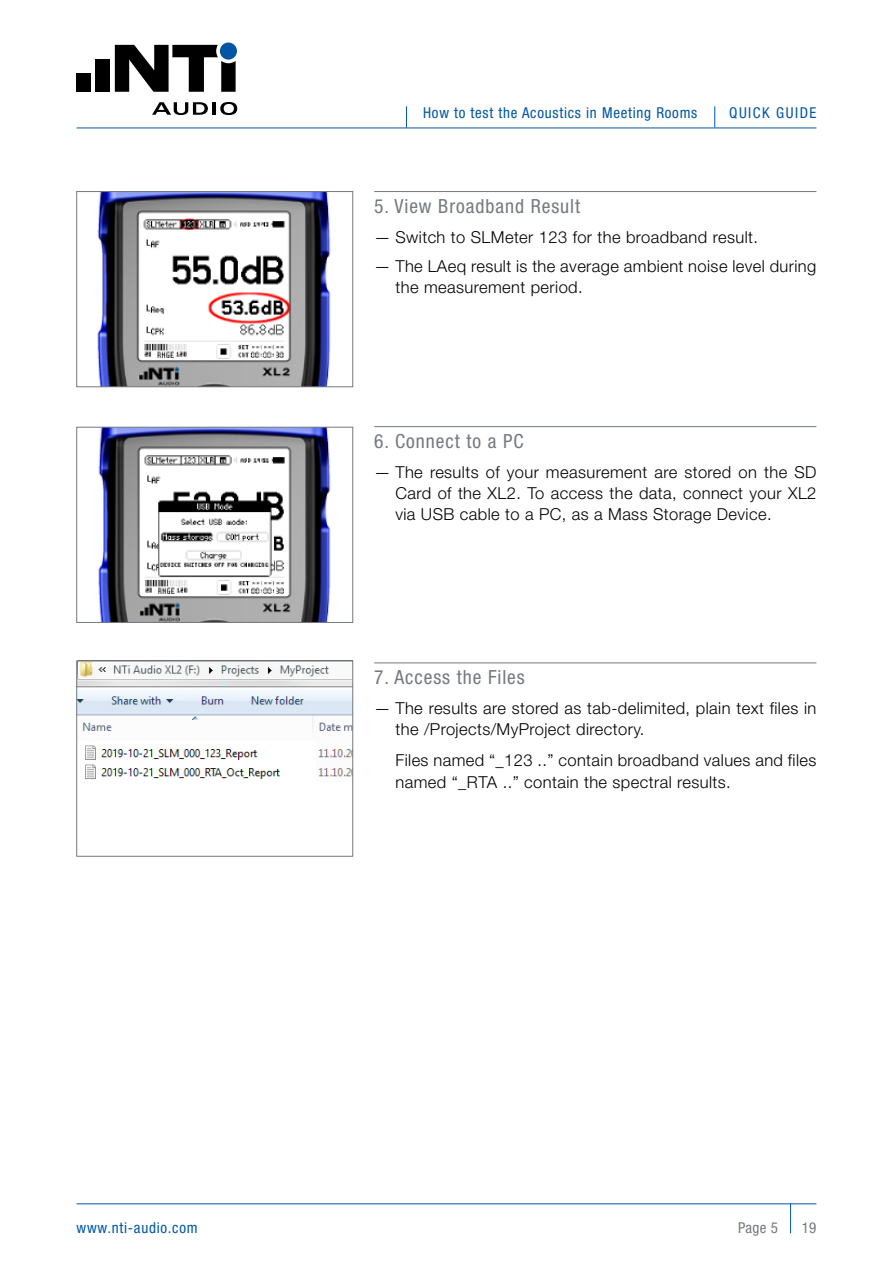
<style>
.page{position:relative;width:893px;height:1263px;background:#fff}
.page>*{position:absolute;margin:0;border:0;box-sizing:border-box;transform-origin:0 0}
.Headline_5_2_Linie{font:condensed 19.5px "Helvetica Neue";letter-spacing:.05em;color:#74797f}
.Text{font:300 16.5px/21px "Helvetica Neue";letter-spacing:.025em;color:#000}
.t1{font:condensed 15px "Helvetica Neue";letter-spacing:.05em;color:#0056a4}
.t2{font:condensed 15px "Helvetica Neue";letter-spacing:.1em;color:#0056a4}
.t3{font:condensed 15px "Helvetica Neue";letter-spacing:.025em;color:#74797f}
</style>
<div class="page">
<hr style="left:790px;top:1203px;width:1px;height:30px;background:#0056a4">
<svg style="left:714px;top:106px;width:1px;height:22px"></svg>
<svg style="left:406px;top:106px;width:1px;height:22px"></svg>
<hr style="left:374px;top:191px;width:442px;height:1px;background:#74797f">
<hr style="left:374px;top:426px;width:442px;height:1px;background:#74797f">
<hr style="left:374px;top:663px;width:442px;height:1px;background:#74797f">
<img style="left:97px;top:193px;width:234px;height:192px">
<div style="left:77px;top:191px;width:276px;height:196px;border:1px solid #74797f"></div>
<img style="left:98px;top:429px;width:233px;height:192px">
<div style="left:77px;top:427px;width:276px;height:196px;border:1px solid #74797f"></div>
<img style="left:79px;top:663px;width:272px;height:116px">
<hr style="left:77px;top:1203px;width:739px;height:1px;background:#0056a4">
<hr style="left:77px;top:128px;width:739px;height:1px;background:#0056a4">
<div style="left:96px;top:59px;width:14px;height:33px;background:#000"></div>
<div style="left:77px;top:73px;width:14px;height:19px;background:#000"></div>
<svg style="left:152px;top:102px;width:56px;height:13px"></svg>
<hr style="left:212px;top:102px;width:4px;height:13px;background:#000">
<svg style="left:220px;top:102px;width:17px;height:13px"></svg>
<svg style="left:115px;top:45px;width:121px;height:47px"></svg>
<div style="left:220px;top:43px;width:17px;height:17px;background:#0056a4;border-radius:50%"></div>
<p class="t1" style="left:77px;top:1219px;width:123px">www.nti-audio.com</p>
<p class="t1" style="left:423px;top:104px;width:276px">How to test the Acoustics in Meeting Rooms</p>
<p class="t2" style="left:729px;top:104px;width:89px">QUICK GUIDE</p>
<p class="Headline_5_2_Linie" style="left:374px;top:195px;width:208px">5. View Broadband Result</p>
<p class="Text" style="left:374px;top:226px;width:385px">— Switch to SLMeter 123 for the broadband result.</p>
<p class="Text" style="left:395px;top:255px;width:422px;text-indent:-21px">— The LAeq result is the average ambient noise level during the measurement period.</p>
<p class="Headline_5_2_Linie" style="left:374px;top:430px;width:151px">6. Connect to a PC</p>
<p class="Text" style="left:395px;top:461px;width:422px;text-align:justify;text-indent:-21px">— The results of your measurement are stored on the SD Card of the XL2. To access the data, connect your XL2 via USB cable to a PC, as a Mass Storage Device.</p>
<p class="Headline_5_2_Linie" style="left:374px;top:666px;width:152px">7. Access the Files</p>
<p class="Text" style="left:395px;top:697px;width:422px;text-indent:-21px">— The results are stored as tab-delimited, plain text files in the /Projects/MyProject directory.</p>
<p class="Text" style="left:395px;top:748px;width:422px;line-height:22.5px">Files named “_123 ..” contain broadband values and files named “_RTA ..” contain the spectral results.</p>
<p class="t3" style="left:738px;top:1219px;width:42px">Page 5</p>
<p class="t3" style="left:802px;top:1219px;width:16px">19</p>
</div>
